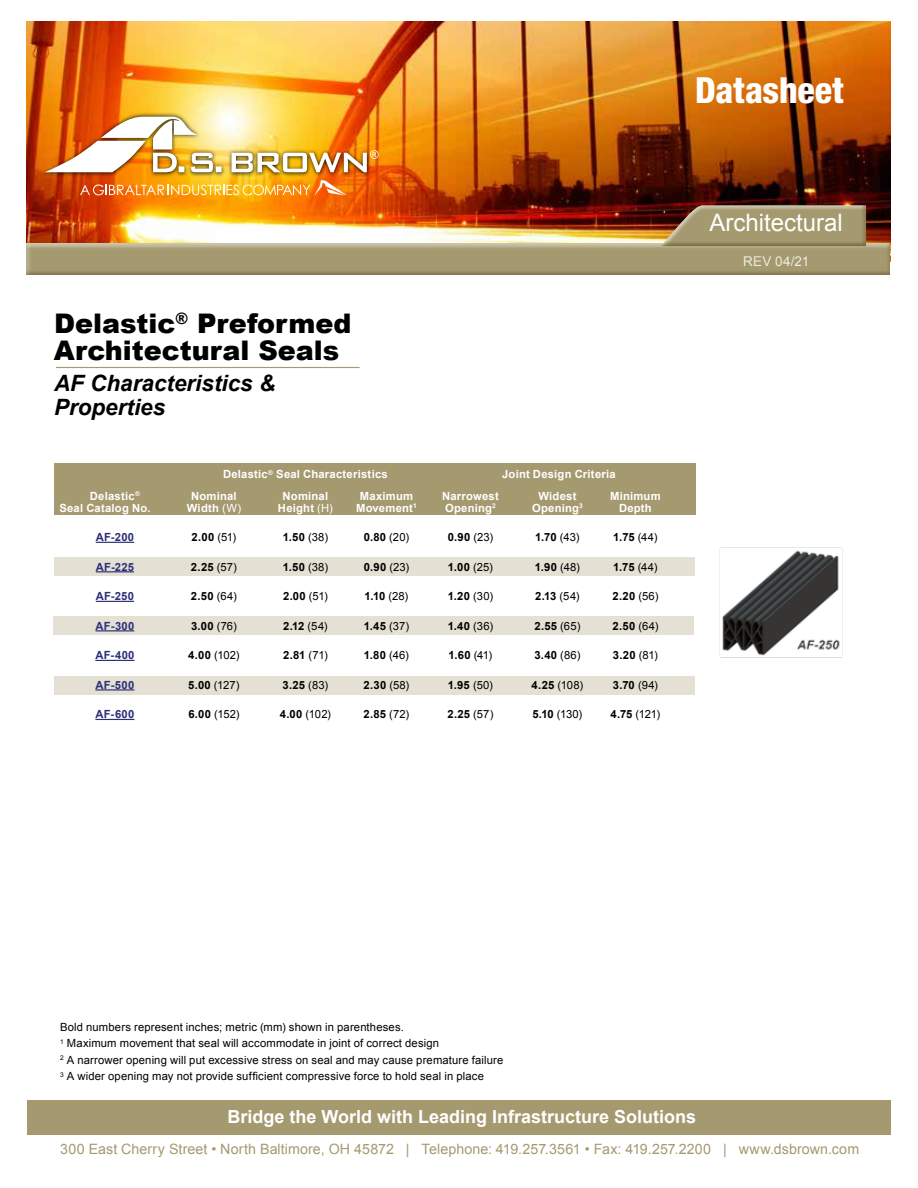
<style>
.page{position:relative;width:918px;height:1188px;background:#fff}
.page>*{position:absolute;margin:0;border:0;box-sizing:border-box;transform-origin:0 0}
.t1{font:800 condensed 36px "Helvetica Neue LT Std";letter-spacing:-.005em;color:#fff}
.t2{font:900 27px/27px "Arial";color:#000}
.t3{font:24px "Arial";color:#fff}
.t4{font:italic 700 22.5px/24px "Arial";color:#000}
.t5{font:700 18px "Arial";color:#fff}
.t6{font:14.25px "Arial";letter-spacing:.005em;color:#a5996f}
.t7{font:13.5px "Arial";letter-spacing:.02em;color:#edebe2}
.t8{font:11.25px/16.5px "Arial";letter-spacing:.015em;color:#000}
.t9{font:700 11.25px "Arial";letter-spacing:.025em;color:#000}
.t10{font:700 11.25px "Arial";letter-spacing:.02em;color:#fff}
.t11{font:700 11.25px "Arial";letter-spacing:.025em;color:#2d2f79}
.s1{font-weight:400}
.s2{font-weight:700}
</style>
<div class="page">
<img style="left:26px;top:21px;width:864px;height:222px">
<div style="left:54px;top:463px;width:642px;height:52px;background:#a5996f"></div>
<div style="left:25px;top:243px;width:867px;height:34px;background:#a5996f;opacity:.75"></div>
<div style="left:27px;top:1101px;width:864px;height:34px;background:#a5996f"></div>
<div style="left:55px;top:558px;width:640px;height:18px;background:#e4e0d4"></div>
<div style="left:53px;top:616px;width:640px;height:19px;background:#e4e0d4"></div>
<div style="left:659px;top:204px;width:208px;height:45px;background:#a5996f;opacity:.75"></div>
<svg style="left:80px;top:180px;width:266px;height:15px;background:#f7a438"></svg>
<img style="left:39px;top:111px;width:334px;height:67px">
<img style="left:45px;top:117px;width:177px;height:55px">
<img style="left:232px;top:150px;width:147px;height:22px">
<div style="left:55px;top:676px;width:640px;height:18px;background:#e4e0d4"></div>
<hr style="left:96px;top:542px;width:38px;height:1px;background:#2d2f79">
<hr style="left:96px;top:571px;width:38px;height:1px;background:#2d2f79">
<hr style="left:96px;top:601px;width:38px;height:1px;background:#2d2f79">
<hr style="left:96px;top:630px;width:38px;height:1px;background:#2d2f79">
<hr style="left:95px;top:660px;width:40px;height:1px;background:#2d2f79">
<hr style="left:95px;top:689px;width:39px;height:2px;background:#2d2f79">
<hr style="left:95px;top:719px;width:39px;height:1px;background:#2d2f79">
<hr style="left:56px;top:367px;width:304px;height:1px;background:#a5996f">
<img style="left:719px;top:547px;width:124px;height:111px">
<h1 class="t1" style="left:695px;top:68px;width:150px">Datasheet</h1>
<h3 class="t3" style="left:710px;top:207px;width:135px">Architectural</h3>
<h2 class="t2" style="left:54px;top:309px;width:299px">Delastic<sup>®</sup> Preformed<br>Architectural Seals</h2>
<h3 class="t4" style="left:54px;top:372px;width:223px">AF Characteristics &amp;<br>Properties</h3>
<p class="t10" style="left:223px;top:467px;width:166px">Delastic<sup>®</sup> Seal Characteristics</p>
<p class="t10" style="left:502px;top:467px;width:115px">Joint Design Criteria</p>
<p class="t10" style="left:90px;top:488px;width:52px">Delastic<sup>®</sup></p>
<p class="t10" style="left:191px;top:488px;width:47px">Nominal</p>
<p class="t10" style="left:283px;top:488px;width:47px">Nominal</p>
<p class="t10" style="left:360px;top:488px;width:55px">Maximum</p>
<p class="t10" style="left:442px;top:488px;width:58px">Narrowest</p>
<p class="t10" style="left:538px;top:488px;width:40px">Widest</p>
<p class="t10" style="left:610px;top:488px;width:52px">Minimum</p>
<p class="t10" style="left:59px;top:500px;width:93px">Seal Catalog No.</p>
<p class="t10" style="left:187px;top:500px;width:56px">Width <span class="s1">(W)</span></p>
<p class="t10" style="left:278px;top:500px;width:56px">Height <span class="s1">(H)</span></p>
<p class="t10" style="left:356px;top:500px;width:62px">Movement<sup>1</sup></p>
<p class="t10" style="left:445px;top:500px;width:52px">Opening<sup>2</sup></p>
<p class="t10" style="left:532px;top:500px;width:52px">Opening<sup>3</sup></p>
<p class="t10" style="left:619px;top:500px;width:34px">Depth</p>
<p class="t11" style="left:96px;top:530px;width:40px">AF-200</p>
<p class="t9" style="left:192px;top:530px;width:46px">2.00 <span class="s1">(51)</span></p>
<p class="t9" style="left:283px;top:530px;width:47px">1.50 <span class="s1">(38)</span></p>
<p class="t9" style="left:364px;top:530px;width:47px">0.80 <span class="s1">(20)</span></p>
<p class="t9" style="left:448px;top:530px;width:47px">0.90 <span class="s1">(23)</span></p>
<p class="t9" style="left:535px;top:530px;width:46px">1.70 <span class="s1">(43)</span></p>
<p class="t9" style="left:613px;top:530px;width:46px">1.75 <span class="s1">(44)</span></p>
<p class="t11" style="left:96px;top:559px;width:40px">AF-225</p>
<p class="t9" style="left:191px;top:559px;width:48px">2.25 <span class="s1">(57)</span></p>
<p class="t9" style="left:283px;top:559px;width:47px">1.50 <span class="s1">(38)</span></p>
<p class="t9" style="left:364px;top:559px;width:47px">0.90 <span class="s1">(23)</span></p>
<p class="t9" style="left:448px;top:559px;width:47px">1.00 <span class="s1">(25)</span></p>
<p class="t9" style="left:535px;top:559px;width:47px">1.90 <span class="s1">(48)</span></p>
<p class="t9" style="left:613px;top:559px;width:46px">1.75 <span class="s1">(44)</span></p>
<p class="t11" style="left:96px;top:589px;width:40px">AF-250</p>
<p class="t9" style="left:191px;top:589px;width:47px">2.50 <span class="s1">(64)</span></p>
<p class="t9" style="left:283px;top:589px;width:46px">2.00 <span class="s1">(51)</span></p>
<p class="t9" style="left:365px;top:589px;width:45px">1.10 <span class="s1">(28)</span></p>
<p class="t9" style="left:448px;top:589px;width:47px">1.20 <span class="s1">(30)</span></p>
<p class="t9" style="left:535px;top:589px;width:46px">2.13 <span class="s1">(54)</span></p>
<p class="t9" style="left:612px;top:589px;width:48px">2.20 <span class="s1">(56)</span></p>
<p class="t11" style="left:96px;top:618px;width:40px">AF-300</p>
<p class="t9" style="left:191px;top:618px;width:47px">3.00 <span class="s1">(76)</span></p>
<p class="t9" style="left:283px;top:618px;width:46px">2.12 <span class="s1">(54)</span></p>
<p class="t9" style="left:364px;top:618px;width:47px">1.45 <span class="s1">(37)</span></p>
<p class="t9" style="left:448px;top:618px;width:47px">1.40 <span class="s1">(36)</span></p>
<p class="t9" style="left:534px;top:618px;width:48px">2.55 <span class="s1">(65)</span></p>
<p class="t9" style="left:612px;top:618px;width:47px">2.50 <span class="s1">(64)</span></p>
<p class="t11" style="left:95px;top:648px;width:41px">AF-400</p>
<p class="t8" style="left:188px;top:647px;width:53px"><span class="s2">4.00</span> (102)</p>
<p class="t9" style="left:283px;top:648px;width:46px">2.81 <span class="s1">(71)</span></p>
<p class="t9" style="left:364px;top:648px;width:47px">1.80 <span class="s1">(46)</span></p>
<p class="t9" style="left:449px;top:648px;width:45px">1.60 <span class="s1">(41)</span></p>
<p class="t9" style="left:534px;top:648px;width:47px">3.40 <span class="s1">(86)</span></p>
<p class="t9" style="left:613px;top:648px;width:47px">3.20 <span class="s1">(81)</span></p>
<p class="t11" style="left:95px;top:677px;width:40px">AF-500</p>
<p class="t8" style="left:188px;top:677px;width:53px"><span class="s2">5.00</span> (127)</p>
<p class="t9" style="left:283px;top:677px;width:47px">3.25 <span class="s1">(83)</span></p>
<p class="t9" style="left:363px;top:677px;width:47px">2.30 <span class="s1">(58)</span></p>
<p class="t9" style="left:448px;top:677px;width:47px">1.95 <span class="s1">(50)</span></p>
<p class="t8" style="left:532px;top:677px;width:53px"><span class="s2">4.25</span> (108)</p>
<p class="t9" style="left:613px;top:677px;width:47px">3.70 <span class="s1">(94)</span></p>
<p class="t11" style="left:95px;top:707px;width:41px">AF-600</p>
<p class="t8" style="left:188px;top:706px;width:53px"><span class="s2">6.00</span> (152)</p>
<p class="t8" style="left:280px;top:706px;width:53px"><span class="s2">4.00</span> (102)</p>
<p class="t9" style="left:363px;top:707px;width:47px">2.85 <span class="s1">(72)</span></p>
<p class="t9" style="left:447px;top:707px;width:48px">2.25 <span class="s1">(57)</span></p>
<p class="t8" style="left:532px;top:706px;width:51px"><span class="s2">5.10</span> (130)</p>
<p class="t8" style="left:611px;top:706px;width:51px"><span class="s2">4.75</span> (121)</p>
<p class="t7" style="left:743px;top:252px;width:68px">REV 04/21</p>
<p class="t8" style="left:60px;top:1019px;width:445px">Bold numbers represent inches; metric (mm) shown in parentheses.<br><sup>1</sup> Maximum movement that seal will accommodate in joint of correct design<br><sup>2</sup> A narrower opening will put excessive stress on seal and may cause premature failure <sup>3</sup> A wider opening may not provide sufficient compressive force to hold seal in place</p>
<h3 class="t5" style="left:228px;top:1105px;width:470px">Bridge the World with Leading Infrastructure Solutions</h3>
<p class="t6" style="left:60px;top:1140px;width:800px">300 East Cherry Street • North Baltimore, OH 45872 | Telephone: 419.257.3561 • Fax: 419.257.2200 | www.dsbrown.com</p>
</div>
